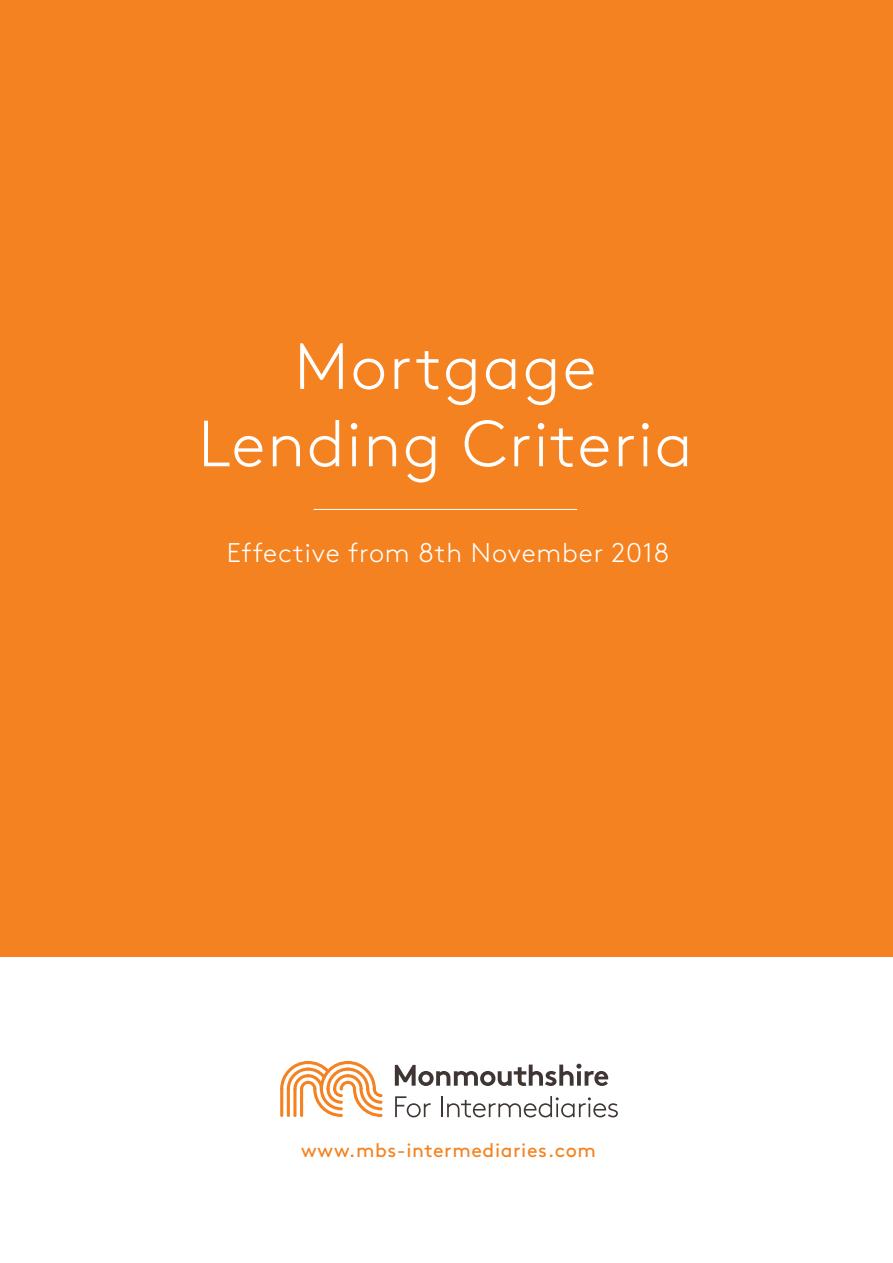
<style>
.page{position:relative;width:893px;height:1263px;background:#fff}
.page>*{position:absolute;margin:0;border:0;box-sizing:border-box;transform-origin:0 0}
.t1{font:300 65.1px/77.4px "Brown";letter-spacing:.03em;color:#fff;text-align:center}
.t2{font:300 27px "Brown";letter-spacing:.03em;color:#fff}
.t3{font:19.5px "Brown";letter-spacing:.03em;color:#f58220}
</style>
<div class="page">
<div style="left:0;top:0;width:893px;height:957px;background:#f58220"></div>
<hr style="left:314px;top:509px;width:263px;height:1px;background:#fff">
<svg style="left:280px;top:1061px;width:102px;height:56px"></svg>
<svg style="left:395px;top:1064px;width:213px;height:22px"></svg>
<svg style="left:395px;top:1096px;width:36px;height:21px"></svg>
<hr style="left:441px;top:1096px;width:2px;height:21px;background:#3f3634">
<svg style="left:447px;top:1096px;width:171px;height:21px"></svg>
<p class="t1" style="left:198px;top:323px;width:496px">Mortgage<br>Lending Criteria</p>
<p class="t2" style="left:227px;top:533px;width:444px">Effective from 8th November 2018</p>
<p class="t3" style="left:301px;top:1135px;width:296px">www.mbs-intermediaries.com</p>
</div>
